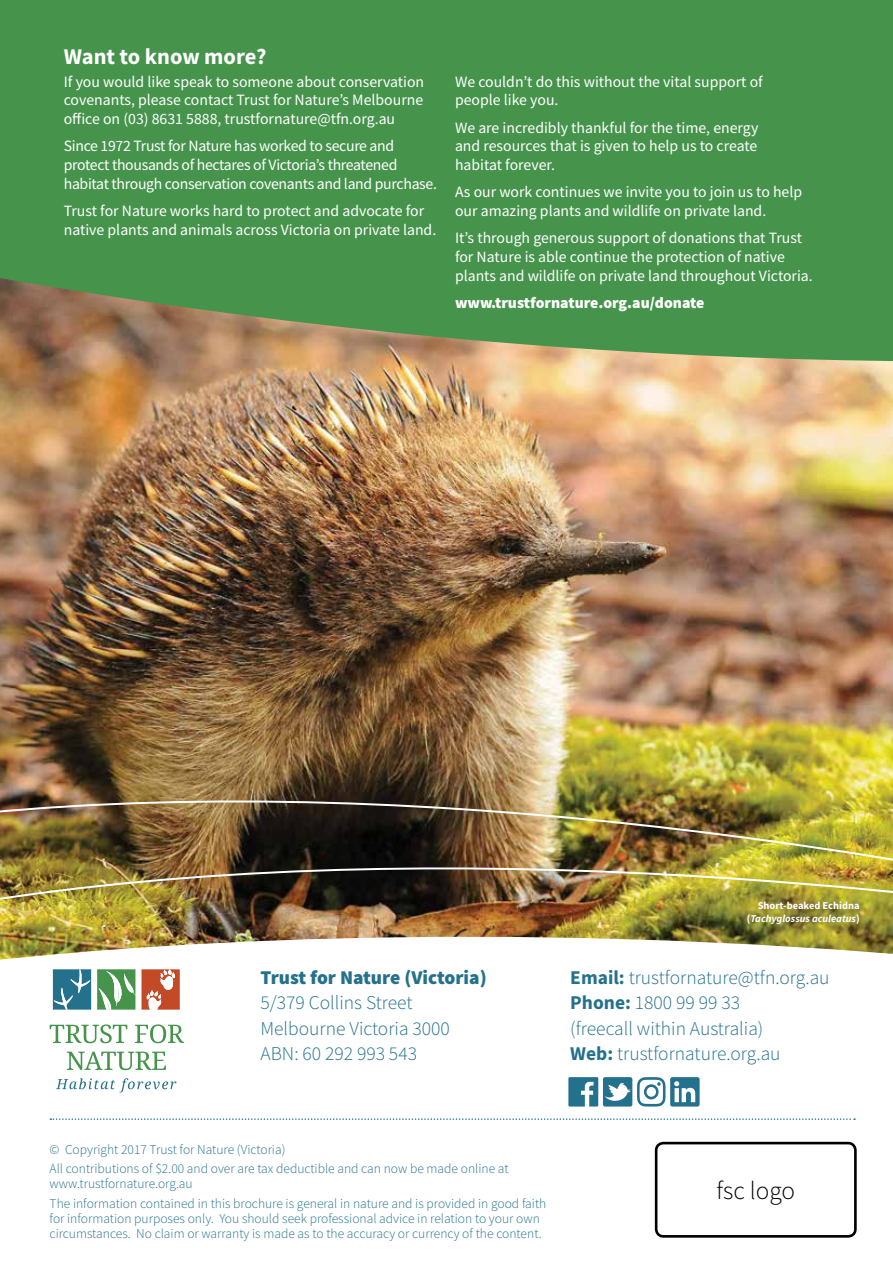
<style>
.page{position:relative;width:893px;height:1263px;background:#fff}
.page>*{position:absolute;margin:0;border:0;box-sizing:border-box;transform-origin:0 0}
.t1{font:300 25.35px "Source Sans Pro";color:#000}
.t2{font:700 22.5px "Source Sans Pro";color:#fff}
.t3{font:300 19.5px/25.5px "Source Sans Pro";color:#23718c}
.t4{font:900 19.5px "Source Sans Pro";color:#23718c}
.t5{font:15.75px/18.8px "Source Sans Pro";color:#fff}
.t6{font:15.75px/18.8px "Source Sans Pro";letter-spacing:-.02em;color:#fff}
.t7{font:900 15.75px "Source Sans Pro";color:#fff}
.t8{font:300 13.5px/19.2px "Source Sans Pro";color:#23718c}
.t9{font:700 10.5px/12.6px "Source Sans Pro";color:#fff;text-align:right}
.s1{font-style:italic}
.s2{font-weight:700}
</style>
<div class="page">
<img style="left:1px;top:497px;width:892px;height:219px">
<img style="left:0;top:0;width:893px;height:497px">
<div style="left:0;top:0;width:193px;height:180px;background:#46944c"></div>
<svg style="left:0;top:262px;width:1px;height:454px"></svg>
<div style="left:655px;top:1142px;width:202px;height:96px;border:3px solid #000;border-radius:7px"></div>
<img style="left:0;top:716px;width:893px;height:404px">
<svg style="left:568px;top:1077px;width:30px;height:29px"></svg>
<div style="left:603px;top:1077px;width:29px;height:29px;background:#23718c;border-radius:2px"></div>
<svg style="left:605px;top:1082px;width:26px;height:19px"></svg>
<svg style="left:637px;top:1077px;width:63px;height:29px"></svg>
<h2 class="t2" style="left:64px;top:41px;width:204px">Want to know more?</h2>
<p class="t5" style="left:64px;top:72px;width:362px;text-align:justify">If you would like speak to someone about conservation covenants, please contact Trust for Nature’s Melbourne office on (03) 8631 5888, trustfornature@tfn.org.au</p>
<p class="t6" style="left:64px;top:137px;width:375px">Since 1972 Trust for Nature has worked to secure and protect thousands of hectares of Victoria’s threatened habitat through conservation covenants and land purchase.</p>
<p class="t5" style="left:64px;top:201px;width:374px">Trust for Nature works hard to protect and advocate for native plants and animals across Victoria on private land.</p>
<p class="t5" style="left:455px;top:72px;width:309px">We couldn’t do this without the vital support of people like you.</p>
<p class="t5" style="left:455px;top:118px;width:305px;text-align:justify">We are incredibly thankful for the time, energy and resources that is given to help us to create habitat forever.</p>
<p class="t5" style="left:455px;top:183px;width:349px">As our work continues we invite you to join us to help our amazing plants and wildlife on private land.</p>
<p class="t5" style="left:455px;top:229px;width:359px">It’s through generous support of donations that Trust for Nature is able continue the protection of native plants and wildlife on private land throughout Victoria.</p>
<p class="t7" style="left:455px;top:292px;width:251px">www.trustfornature.org.au/donate</p>
<p class="t9" style="left:747px;top:899px;width:114px">Short-beaked Echidna (<span class="s1">Tachyglossus aculeatus</span>)</p>
<p class="t4" style="left:260px;top:964px;width:228px">Trust for Nature (Victoria)</p>
<p class="t3" style="left:260px;top:990px;width:191px">5/379 Collins Street<br>Melbourne Victoria 3000<br>ABN: 60 292 993 543</p>
<p class="t3" style="left:570px;top:965px;width:261px"><span class="s2">Email:</span> trustfornature@tfn.org.au<br><span class="s2">Phone:</span> 1800 99 99 33<br>(freecall within Australia)<br><span class="s2">Web:</span> trustfornature.org.au</p>
<p class="t8" style="left:50px;top:1140px;width:460px">© Copyright 2017 Trust for Nature (Victoria)<br>All contributions of $2.00 and over are tax deductible and can now be made online at</p>
<p class="t8" style="left:50px;top:1174px;width:498px">www.trustfornature.org.au<br>The information contained in this brochure is general in nature and is provided in good faith</p>
<p class="t8" style="left:50px;top:1210px;width:494px;line-height:15px">for information purposes only. You should seek professional advice in relation to your own circumstances. No claim or warranty is made as to the accuracy or currency of the content.</p>
<h1 class="t1" style="left:716px;top:1175px;width:80px">fsc logo</h1>
</div>
